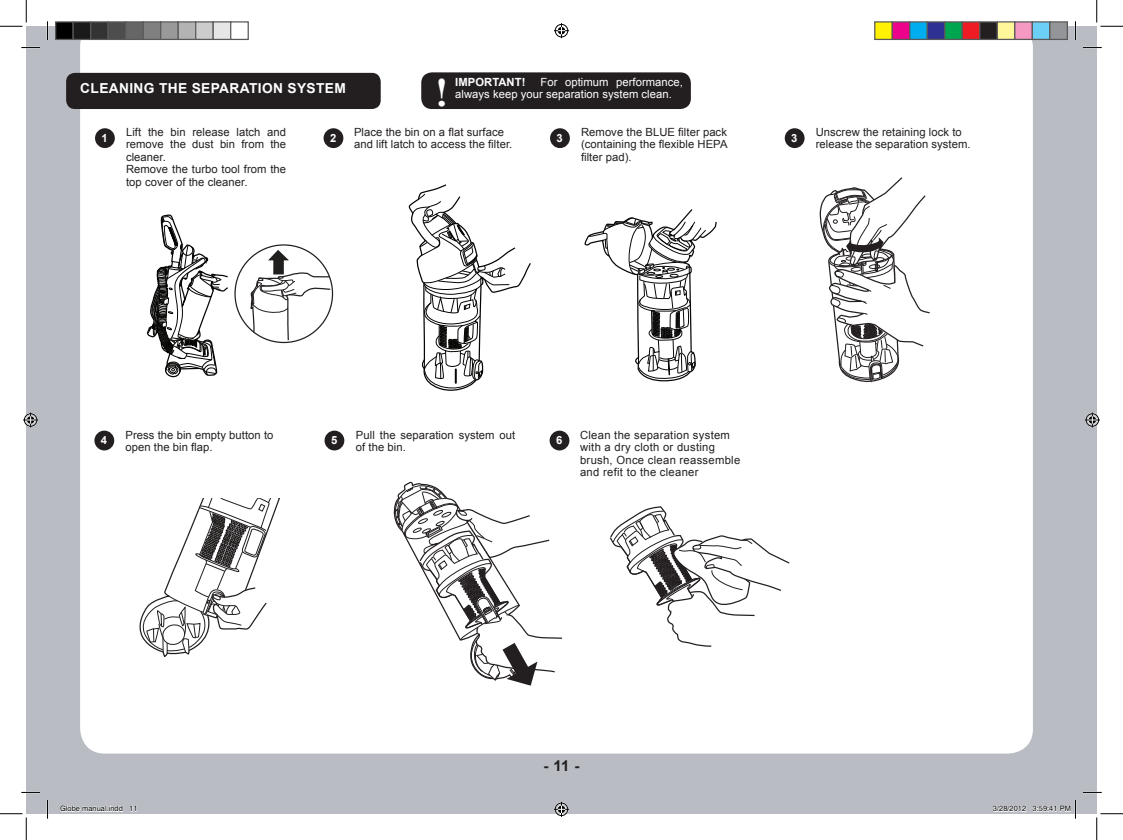
<style>
.page{position:relative;width:1123px;height:840px;background:#fff}
.page>*{position:absolute;margin:0;border:0;box-sizing:border-box;transform-origin:0 0}
.t1{font:700 37.5px "Century Schoolbook";color:#fff}
.t2{font:700 15px "Arial";color:#231f20}
.t3{font:700 13.75px "Arial";letter-spacing:.025em;color:#fff}
.t4{font:11.25px/12.5px "Arial";letter-spacing:.005em;color:#231f20}
.t5{font:11.25px/12.5px "Arial";letter-spacing:.025em;color:#231f20}
.t6{font:11.25px/12.5px "Arial";letter-spacing:.005em;color:#fff}
.t7{font:700 11.25px "Arial";letter-spacing:.005em;color:#fff}
.t8{font:7.5px "Helvetica";color:#000}
</style>
<div class="page">
<div style="left:26px;top:26px;width:1070px;height:787px;background:#b9bdc3"></div>
<div style="left:80px;top:26px;width:953px;height:727px;background:#fff"></div>
<div style="left:66px;top:73px;width:315px;height:36px;background:#231f20;border-radius:9px"></div>
<svg style="left:393px;top:480px;width:170px;height:205px;background:#e1e1e1"></svg>
<svg style="left:608px;top:506px;width:183px;height:141px;background:#e7e7e7"></svg>
<svg style="left:819px;top:176px;width:112px;height:209px;background:#dcdcdc"></svg>
<svg style="left:146px;top:214px;width:83px;height:164px;background:#c8c8c8"></svg>
<div style="left:584px;top:208px;width:133px;height:299px;background:#fff"></div>
<svg style="left:588px;top:217px;width:118px;height:163px;background:#d8d8d8"></svg>
<svg style="left:407px;top:183px;width:125px;height:210px;background:#e2e2e2"></svg>
<svg style="left:250px;top:250px;width:81px;height:91px;background:#e1e1e1"></svg>
<svg style="left:135px;top:498px;width:148px;height:158px;background:#e0e0e0"></svg>
<div style="left:95px;top:128px;width:20px;height:20px;background:#231f20;border-radius:50%"></div>
<svg style="left:323px;top:128px;width:20px;height:20px"></svg>
<svg style="left:327px;top:130px;width:12px;height:14px"></svg>
<div style="left:550px;top:128px;width:20px;height:20px;background:#231f20;border-radius:50%"></div>
<svg style="left:784px;top:128px;width:20px;height:20px"></svg>
<svg style="left:788px;top:130px;width:12px;height:15px"></svg>
<div style="left:94px;top:430px;width:20px;height:20px;background:#231f20;border-radius:50%"></div>
<svg style="left:99px;top:430px;width:10px;height:2px"></svg>
<svg style="left:549px;top:430px;width:20px;height:20px"></svg>
<svg style="left:553px;top:433px;width:12px;height:14px"></svg>
<div style="left:324px;top:430px;width:20px;height:20px;background:#231f20;border-radius:50%"></div>
<div style="left:421px;top:72px;width:270px;height:37px;background:#231f20;border-radius:11px"></div>
<svg style="left:21px;top:47px;width:19px;height:1px"></svg>
<svg style="left:1083px;top:47px;width:18px;height:1px"></svg>
<svg style="left:47px;top:21px;width:1px;height:19px"></svg>
<svg style="left:47px;top:800px;width:1px;height:18px"></svg>
<svg style="left:1074px;top:21px;width:2px;height:19px"></svg>
<svg style="left:0;top:0;width:27px;height:27px"></svg>
<svg style="left:0;top:813px;width:27px;height:26px"></svg>
<svg style="left:1096px;top:0;width:27px;height:27px"></svg>
<svg style="left:1096px;top:813px;width:27px;height:26px"></svg>
<svg style="left:554px;top:23px;width:15px;height:15px"></svg>
<svg style="left:554px;top:801px;width:15px;height:15px"></svg>
<svg style="left:23px;top:412px;width:15px;height:15px"></svg>
<svg style="left:1085px;top:412px;width:14px;height:15px"></svg>
<div style="left:56px;top:22px;width:17px;height:17px;background:#000"></div>
<div style="left:55px;top:21px;width:19px;height:19px;border:1px solid #595959"></div>
<div style="left:73px;top:22px;width:18px;height:17px;background:#1a1a1a"></div>
<div style="left:73px;top:21px;width:18px;height:19px;border:1px solid #595959"></div>
<div style="left:91px;top:22px;width:17px;height:17px;background:#333"></div>
<div style="left:90px;top:21px;width:19px;height:19px;border:1px solid #595959"></div>
<div style="left:108px;top:22px;width:18px;height:17px;background:#4d4d4d"></div>
<div style="left:108px;top:21px;width:18px;height:19px;border:1px solid #595959"></div>
<div style="left:126px;top:22px;width:17px;height:17px;background:#666"></div>
<div style="left:125px;top:21px;width:19px;height:19px;border:1px solid #595959"></div>
<div style="left:143px;top:22px;width:18px;height:17px;background:#808080"></div>
<div style="left:143px;top:21px;width:18px;height:19px;border:1px solid #595959"></div>
<div style="left:161px;top:22px;width:17px;height:17px;background:#999"></div>
<div style="left:160px;top:21px;width:19px;height:19px;border:1px solid #595959"></div>
<div style="left:178px;top:22px;width:18px;height:17px;background:#b3b3b3"></div>
<div style="left:178px;top:21px;width:18px;height:19px;border:1px solid #595959"></div>
<div style="left:196px;top:22px;width:17px;height:17px;background:#ccc"></div>
<div style="left:195px;top:21px;width:19px;height:19px;border:1px solid #595959"></div>
<div style="left:213px;top:22px;width:18px;height:17px;background:#e6e6e6"></div>
<div style="left:213px;top:21px;width:18px;height:19px;border:1px solid #595959"></div>
<div style="left:231px;top:22px;width:17px;height:17px;background:#fff"></div>
<div style="left:230px;top:21px;width:19px;height:19px;border:1px solid #595959"></div>
<div style="left:874px;top:22px;width:18px;height:17px;background:#fff101"></div>
<div style="left:874px;top:21px;width:19px;height:19px;border:1px solid #595959"></div>
<div style="left:892px;top:22px;width:17px;height:17px;background:#ed028c"></div>
<div style="left:891px;top:21px;width:19px;height:19px;border:1px solid #595959"></div>
<div style="left:909px;top:22px;width:18px;height:17px;background:#00aeef"></div>
<div style="left:909px;top:21px;width:19px;height:19px;border:1px solid #595959"></div>
<div style="left:927px;top:22px;width:17px;height:17px;background:#2e3092"></div>
<div style="left:926px;top:21px;width:19px;height:19px;border:1px solid #595959"></div>
<div style="left:944px;top:22px;width:18px;height:17px;background:#00a54f"></div>
<div style="left:944px;top:21px;width:19px;height:19px;border:1px solid #595959"></div>
<div style="left:962px;top:22px;width:17px;height:17px;background:#ee1d23"></div>
<div style="left:961px;top:21px;width:19px;height:19px;border:1px solid #595959"></div>
<div style="left:979px;top:22px;width:18px;height:17px;background:#231f20"></div>
<div style="left:979px;top:21px;width:19px;height:19px;border:1px solid #595959"></div>
<div style="left:997px;top:22px;width:17px;height:17px;background:#fff79a"></div>
<div style="left:996px;top:21px;width:19px;height:19px;border:1px solid #595959"></div>
<div style="left:1014px;top:22px;width:18px;height:17px;background:#f499c2"></div>
<div style="left:1014px;top:21px;width:19px;height:19px;border:1px solid #595959"></div>
<div style="left:1032px;top:22px;width:17px;height:17px;background:#6bcff6"></div>
<div style="left:1031px;top:21px;width:19px;height:19px;border:1px solid #595959"></div>
<div style="left:1049px;top:22px;width:18px;height:17px;background:#939598"></div>
<div style="left:1049px;top:21px;width:19px;height:19px;border:1px solid #595959"></div>
<svg style="left:60px;top:805px;width:63px;height:6px"></svg>
<svg style="left:129px;top:805px;width:8px;height:6px"></svg>
<svg style="left:992px;top:805px;width:34px;height:6px"></svg>
<svg style="left:1032px;top:800px;width:44px;height:18px"></svg>
<p class="t1" style="left:436px;top:63px;width:13px">!</p>
<p class="t6" style="left:455px;top:76px;width:229px;text-indent:85px">For optimum performance, always keep your separation system clean.</p>
<p class="t7" style="left:455px;top:74px;width:72px">IMPORTANT!</p>
<p class="t3" style="left:80px;top:79px;width:267px">CLEANING THE SEPARATION SYSTEM</p>
<p class="t4" style="left:126px;top:126px;width:162px;text-align:justify">Lift the bin release latch and remove the dust bin from the cleaner.</p>
<p class="t4" style="left:126px;top:163px;width:162px">Remove the turbo tool from the top cover of the cleaner.</p>
<p class="t7" style="left:102px;top:130px;width:8px">1</p>
<p class="t4" style="left:354px;top:126px;width:160px">Place the bin on a flat surface and lift latch to access the filter.</p>
<p class="t7" style="left:330px;top:130px;width:8px">2</p>
<p class="t4" style="left:581px;top:126px;width:148px;text-align:justify">Remove the BLUE filter pack (containing the flexible HEPA filter pad).</p>
<p class="t7" style="left:556px;top:130px;width:8px">3</p>
<p class="t4" style="left:815px;top:126px;width:156px">Unscrew the retaining lock to release the separation system.</p>
<p class="t7" style="left:791px;top:130px;width:8px">3</p>
<p class="t7" style="left:101px;top:432px;width:8px">4</p>
<p class="t5" style="left:580px;top:428px;width:162px">Clean the separation system with a dry cloth or dusting brush, Once clean reassemble and refit to the cleaner</p>
<p class="t4" style="left:125px;top:428px;width:149px">Press the bin empty button to open the bin flap.</p>
<p class="t4" style="left:356px;top:428px;width:161px">Pull the separation system out of the bin.</p>
<p class="t7" style="left:331px;top:432px;width:8px">5</p>
<p class="t7" style="left:556px;top:432px;width:8px">6</p>
<p class="t2" style="left:543px;top:755px;width:38px">- 11 -</p>
<p class="t8" style="left:60px;top:803px;width:79px">Globe manual.indd 11</p>
<p class="t8" style="left:993px;top:803px;width:79px">3/28/2012 3:59:41 PM</p>
</div>
